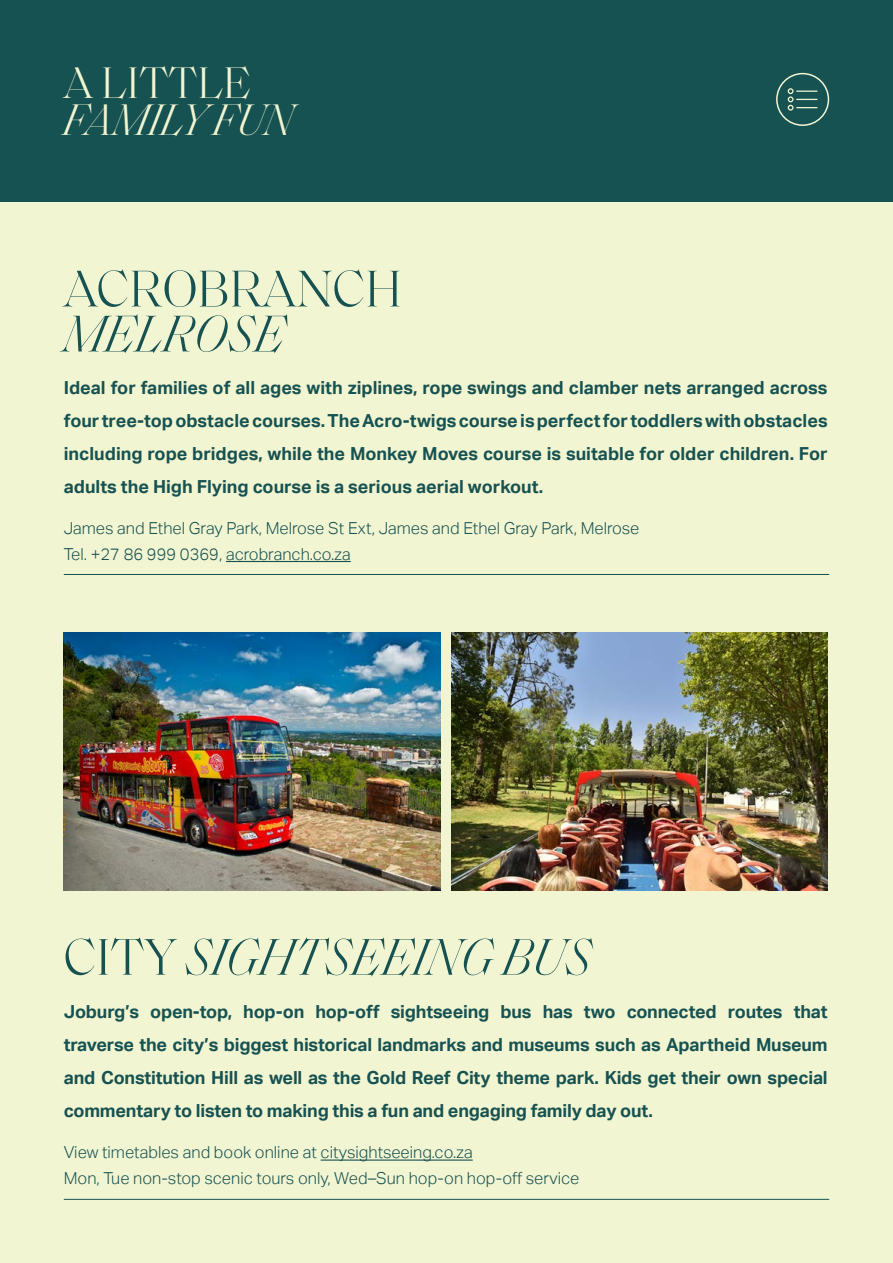
<style>
.page{position:relative;width:893px;height:1263px;background:#fff}
.page>*{position:absolute;margin:0;border:0;box-sizing:border-box;transform-origin:0 0}
.t1{font:italic 300 52.5px "Saol Display";letter-spacing:.01em;color:#175252}
.t2{font:300 52.5px "Saol Display";letter-spacing:.005em;color:#175252}
.t3{font:italic 300 45px "Saol Display";letter-spacing:.01em;color:#f2f5d1}
.t4{font:300 45px "Saol Display";letter-spacing:.01em;color:#f2f5d1}
.t5{font:700 18px/33px "Aktiv Grotesk";letter-spacing:-.01em;color:#175252;text-align:justify}
.t6{font:300 16.5px/25.5px "Aktiv Grotesk";color:#175252}
.s1{font-style:normal}
</style>
<div class="page">
<div style="left:0;top:202px;width:893px;height:1061px;background:#f2f5d1"></div>
<div style="left:0;top:0;width:893px;height:202px;background:#175252"></div>
<hr style="left:321px;top:1159px;width:152px;height:2px;background:#175252">
<img style="left:64px;top:632px;width:376px;height:258px">
<img style="left:451px;top:632px;width:377px;height:258px">
<hr style="left:64px;top:1199px;width:765px;height:1px;background:#175252">
<hr style="left:226px;top:561px;width:125px;height:1px;background:#175252">
<hr style="left:64px;top:574px;width:765px;height:1px;background:#175252">
<div style="left:776px;top:73px;width:53px;height:53px;border:2px solid #f2f5d1;border-radius:50%"></div>
<svg style="left:788px;top:88px;width:29px;height:23px"></svg>
<h2 class="t4" style="left:64px;top:50px;width:189px">A LITTLE</h2>
<h2 class="t3" style="left:64px;top:88px;width:231px">FAMILY FUN</h2>
<h1 class="t2" style="left:64px;top:251px;width:339px">ACROBRANCH</h1>
<h1 class="t1" style="left:64px;top:296px;width:223px">MELROSE</h1>
<p class="t5" style="left:64px;top:371px;width:765px">Ideal for families of all ages with ziplines, rope swings and clamber nets arranged across four tree-top obstacle courses. The Acro-twigs course is perfect for toddlers with obstacles including rope bridges, while the Monkey Moves course is suitable for older children. For adults the High Flying course is a serious aerial workout.</p>
<p class="t6" style="left:64px;top:516px;width:577px">James and Ethel Gray Park, Melrose St Ext, James and Ethel Gray Park, Melrose<br>Tel. +27 86 999 0369, acrobranch.co.za</p>
<h1 class="t1" style="left:64px;top:919px;width:529px"><span class="s1">CITY</span> SIGHTSEEING BUS</h1>
<p class="t5" style="left:64px;top:995px;width:765px">Joburg’s open-top, hop-on hop-off sightseeing bus has two connected routes that traverse the city’s biggest historical landmarks and museums such as Apartheid Museum and Constitution Hill as well as the Gold Reef City theme park. Kids get their own special commentary to listen to making this a fun and engaging family day out.</p>
<p class="t6" style="left:64px;top:1140px;width:517px">View timetables and book online at citysightseeing.co.za<br>Mon, Tue non-stop scenic tours only, Wed–Sun hop-on hop-off service</p>
</div>
